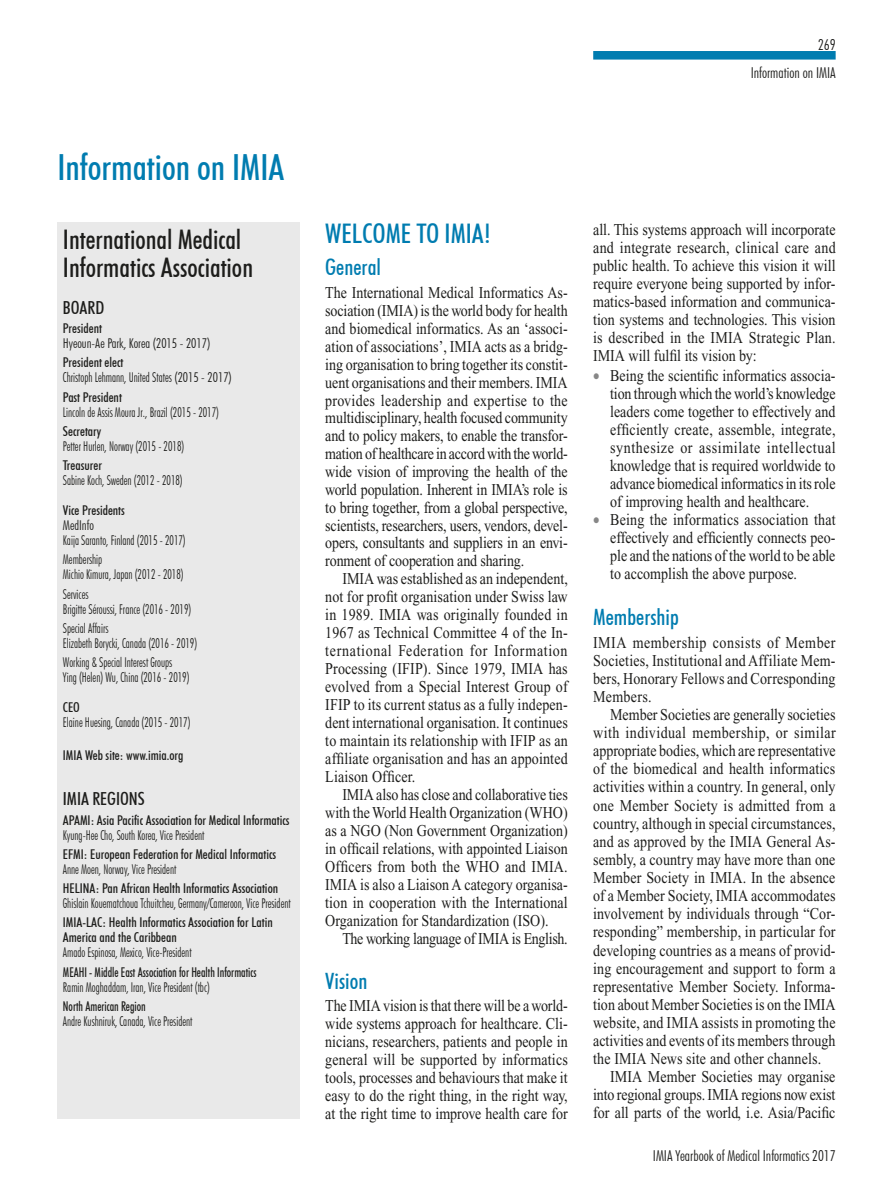
<style>
.page{position:relative;width:893px;height:1191px;background:#fff}
.page>*{position:absolute;margin:0;border:0;box-sizing:border-box;transform-origin:0 0}
.t1{font:500 condensed 36px "Futura BT";color:#007cb0}
.t2{font:500 condensed 27px/28.5px "Futura BT";color:#1d1d1b}
.t3{font:500 condensed 27px "Futura BT";color:#007cb0}
.t4{font:500 condensed 22.5px "Futura BT";color:#007cb0}
.t5{font:500 condensed 18px "Futura BT";color:#1d1d1b}
.t6{font:16.5px/18px "Times";letter-spacing:.005em;color:#1d1d1b;text-align:justify;scale:.85 1}
.t7{font:16.5px "Times";letter-spacing:-.025em;color:#1d1d1b;scale:.85 1}
.t8{font:16.5px "Times";letter-spacing:.03em;color:#1d1d1b;scale:.85 1}
.t9{font:300 condensed 15px "Futura BT";color:#1d1d1b}
.t10{font:300 condensed 13.5px/15px "Futura BT";color:#1d1d1b;scale:.85 1}
.t11{font:500 condensed 13.5px/15px "Futura BT";color:#1d1d1b}
.t12{font:300 condensed 13.5px/15px "Futura BT";color:#1d1d1b}
.t13{font:500 condensed 13.5px "Futura BT";color:#1d1d1b;scale:.85 1}
.s1{color:#878787}
</style>
<div class="page">
<div style="left:593px;top:51px;width:243px;height:9px;background:#007cb0"></div>
<div style="left:57px;top:222px;width:243px;height:896px;background:#e9e9e9"></div>
<h1 class="t1" style="left:57px;top:146px;width:228px">Information on IMIA</h1>
<h2 class="t2" style="left:63px;top:225px;width:192px">International Medical<br>Informatics Association</h2>
<p class="t5" style="left:63px;top:296px;width:43px">BOARD</p>
<p class="t11" style="left:63px;top:321px;width:41px">President</p>
<p class="t12" style="left:63px;top:336px;width:149px">Hyeoun-Ae Park, Korea (2015 - 2017)</p>
<p class="t11" style="left:63px;top:355px;width:62px">President elect</p>
<p class="t10" style="left:63px;top:370px;width:200px">Christoph Lehmann, United States (2015 - 2017)</p>
<p class="t11" style="left:63px;top:389px;width:61px">Past President</p>
<p class="t10" style="left:63px;top:404px;width:185px">Lincoln de Assis Moura Jr., Brazil (2015 - 2017)</p>
<p class="t11" style="left:63px;top:423px;width:40px">Secretary</p>
<p class="t10" style="left:63px;top:438px;width:144px">Petter Hurlen, Norway (2015 - 2018)</p>
<p class="t11" style="left:63px;top:458px;width:41px">Treasurer</p>
<p class="t10" style="left:63px;top:473px;width:143px">Sabine Koch, Sweden (2012 - 2018)</p>
<p class="t11" style="left:63px;top:503px;width:64px">Vice Presidents</p>
<p class="t12" style="left:63px;top:518px;width:124px">MedInfo<br>Kaija Saranto, Finland (2015 - 2017)</p>
<p class="t10" style="left:63px;top:552px;width:144px">Membership<br>Michio Kimura, Japan (2012 - 2018)</p>
<p class="t10" style="left:63px;top:586px;width:153px">Services<br>Brigitte Séroussi, France (2016 - 2019)</p>
<p class="t10" style="left:63px;top:620px;width:159px">Special Affairs<br>Elizabeth Borycki, Canada (2016 - 2019)</p>
<p class="t10" style="left:63px;top:655px;width:150px">Working &amp; Special Interest Groups<br>Ying (Helen) Wu, China (2016 - 2019)</p>
<p class="t11" style="left:63px;top:700px;width:18px">CEO</p>
<p class="t10" style="left:63px;top:715px;width:152px">Elaine Huesing, Canada (2015 - 2017)</p>
<p class="t11" style="left:63px;top:748px;width:122px">IMIA Web site: www.imia.org</p>
<p class="t5" style="left:63px;top:788px;width:83px">IMIA REGIONS</p>
<p class="t11" style="left:63px;top:812px;width:228px">APAMI: Asia Pacific Association for Medical Informatics</p>
<p class="t10" style="left:63px;top:827px;width:168px">Kyung-Hee Cho, South Korea, Vice President</p>
<p class="t11" style="left:63px;top:846px;width:215px">EFMI: European Federation for Medical Informatics</p>
<p class="t10" style="left:63px;top:861px;width:135px">Anne Moen, Norway, Vice President</p>
<p class="t11" style="left:63px;top:880px;width:217px">HELINA: Pan African Health Informatics Association</p>
<p class="t10" style="left:63px;top:895px;width:270px">Ghislain Kouematchoua Tchuitcheu, Germany/Cameroon, Vice President</p>
<p class="t11" style="left:63px;top:915px;width:211px">IMIA-LAC: Health Informatics Association for Latin<br>America and the Caribbean</p>
<p class="t10" style="left:63px;top:945px;width:153px">Amado Espinosa, Mexico, Vice-President</p>
<p class="t13" style="left:63px;top:963px;width:229px">MEAHI - Middle East Association for Health Informatics</p>
<p class="t10" style="left:63px;top:979px;width:174px">Ramin Moghaddam, Iran, Vice President (tbc)</p>
<p class="t13" style="left:63px;top:997px;width:99px">North American Region</p>
<p class="t10" style="left:63px;top:1013px;width:154px">Andre Kushniruk, Canada, Vice President</p>
<p class="t9" style="left:818px;top:35px;width:19px">269</p>
<p class="t9" style="left:751px;top:64px;width:86px">Information on IMIA</p>
<h2 class="t3" style="left:325px;top:217px;width:167px">WELCOME TO IMIA!</h2>
<h3 class="t4" style="left:325px;top:254px;width:57px">General</h3>
<p class="t6" style="left:325px;top:284px;width:287px">The International Medical Informatics As&shy;sociation (IMIA) is the world body for health and biomedical informatics. As an ‘associ&shy;ation of associations’, IMIA acts as a bridg&shy;ing organisation to bring together its constit&shy;uent organisations and their members. IMIA provides leadership and expertise to the multidisciplinary, health focused community and to policy makers, to enable the transfor&shy;mation of healthcare in accord with the world&shy;wide vision of improving the health of the world population. Inherent in IMIA’s role is to bring together, from a global perspective, scientists, researchers, users, vendors, devel&shy;opers, consultants and suppliers in an envi&shy;ronment of cooperation and sharing.</p>
<p class="t6" style="left:325px;top:570px;width:287px;text-indent:17px">IMIA was established as an independent, not for profit organisation under Swiss law in 1989. IMIA was originally founded in 1967 as Technical Committee 4 of the In&shy;ternational Federation for Information Processing (IFIP). Since 1979, IMIA has evolved from a Special Interest Group of IFIP to its current status as a fully indepen&shy;dent international organisation. It continues to maintain its relationship with IFIP as an affiliate organisation and has an appointed Liaison Officer.</p>
<p class="t6" style="left:325px;top:786px;width:287px;text-indent:17px">IMIA also has close and collaborative ties with the World Health Organization (WHO) as a NGO (Non Government Organization) in officail relations, with appointed Liaison Officers from both the WHO and IMIA.<br>IMIA is also a Liaison A category organisa&shy;tion in cooperation with the International Organization for Standardization (ISO).</p>
<p class="t7" style="left:342px;top:930px;width:267px">The working language of IMIA is English.</p>
<h3 class="t4" style="left:325px;top:967px;width:44px">Vision</h3>
<p class="t6" style="left:325px;top:996px;width:287px">The IMIA vision is that there will be a world&shy;wide systems approach for healthcare. Cli&shy;nicians, researchers, patients and people in general will be supported by informatics tools, processes and behaviours that make it easy to do the right thing, in the right way, at the right time to improve health care for</p>
<p class="t6" style="left:593px;top:221px;width:287px">all. This systems approach will incorporate and integrate research, clinical care and public health. To achieve this vision it will require everyone being supported by infor&shy;matics-based information and communica&shy;tion systems and technologies. This vision is described in the IMIA Strategic Plan.<br>IMIA will fulfil its vision by:</p>
<p class="t6" style="left:610px;top:367px;width:267px;text-indent:-17px"><span class="s1">•</span> Being the scientific informatics associa&shy;tion through which the world’s knowledge leaders come together to effectively and efficiently create, assemble, integrate, synthesize or assimilate intellectual knowledge that is required worldwide to advance biomedical informatics in its role of improving health and healthcare.</p>
<p class="t6" style="left:610px;top:511px;width:267px;text-indent:-17px"><span class="s1">•</span> Being the informatics association that effectively and efficiently connects peo&shy;ple and the nations of the world to be able to accomplish the above purpose.</p>
<h3 class="t4" style="left:593px;top:603px;width:87px">Membership</h3>
<p class="t6" style="left:593px;top:633px;width:287px">IMIA membership consists of Member Societies, Institutional and Affiliate Mem&shy;bers, Honorary Fellows and Corresponding Members.</p>
<p class="t6" style="left:610px;top:705px;width:267px">Member Societies are generally societies</p>
<p class="t8" style="left:593px;top:723px;width:287px">with individual membership, or similar</p>
<p class="t6" style="left:593px;top:741px;width:287px">appropriate bodies, which are representative</p>
<p class="t6" style="left:593px;top:759px;width:286px">of the biomedical and health informatics</p>
<p class="t6" style="left:593px;top:778px;width:287px">activities within a country. In general, only</p>
<p class="t6" style="left:593px;top:796px;width:287px">one Member Society is admitted from a</p>
<p class="t6" style="left:593px;top:814px;width:287px">country, although in special circumstances,</p>
<p class="t6" style="left:593px;top:832px;width:287px">and as approved by the IMIA General As-</p>
<p class="t6" style="left:593px;top:850px;width:287px">sembly, a country may have more than one</p>
<p class="t6" style="left:593px;top:868px;width:287px">Member Society in IMIA. In the absence</p>
<p class="t6" style="left:593px;top:886px;width:287px">of a Member Society, IMIA accommodates</p>
<p class="t6" style="left:593px;top:905px;width:287px">involvement by individuals through “Cor-</p>
<p class="t6" style="left:593px;top:923px;width:287px">responding” membership, in particular for</p>
<p class="t6" style="left:593px;top:941px;width:287px">developing countries as a means of provid-</p>
<p class="t6" style="left:593px;top:959px;width:287px">ing encouragement and support to form a</p>
<p class="t6" style="left:593px;top:977px;width:287px">representative Member Society. Informa-</p>
<p class="t6" style="left:593px;top:995px;width:287px">tion about Member Societies is on the IMIA</p>
<p class="t6" style="left:593px;top:1013px;width:287px">website, and IMIA assists in promoting the</p>
<p class="t6" style="left:593px;top:1032px;width:286px">activities and events of its members through</p>
<p class="t6" style="left:593px;top:1050px;width:270px">the IMIA News site and other channels.</p>
<p class="t6" style="left:610px;top:1068px;width:266px">IMIA Member Societies may organise</p>
<p class="t6" style="left:593px;top:1086px;width:286px">into regional groups. IMIA regions now exist</p>
<p class="t6" style="left:593px;top:1104px;width:287px">for all parts of the world, i.e. Asia/Pacific</p>
<p class="t9" style="left:653px;top:1146px;width:184px">IMIA Yearbook of Medical Informatics 2017</p>
</div>
